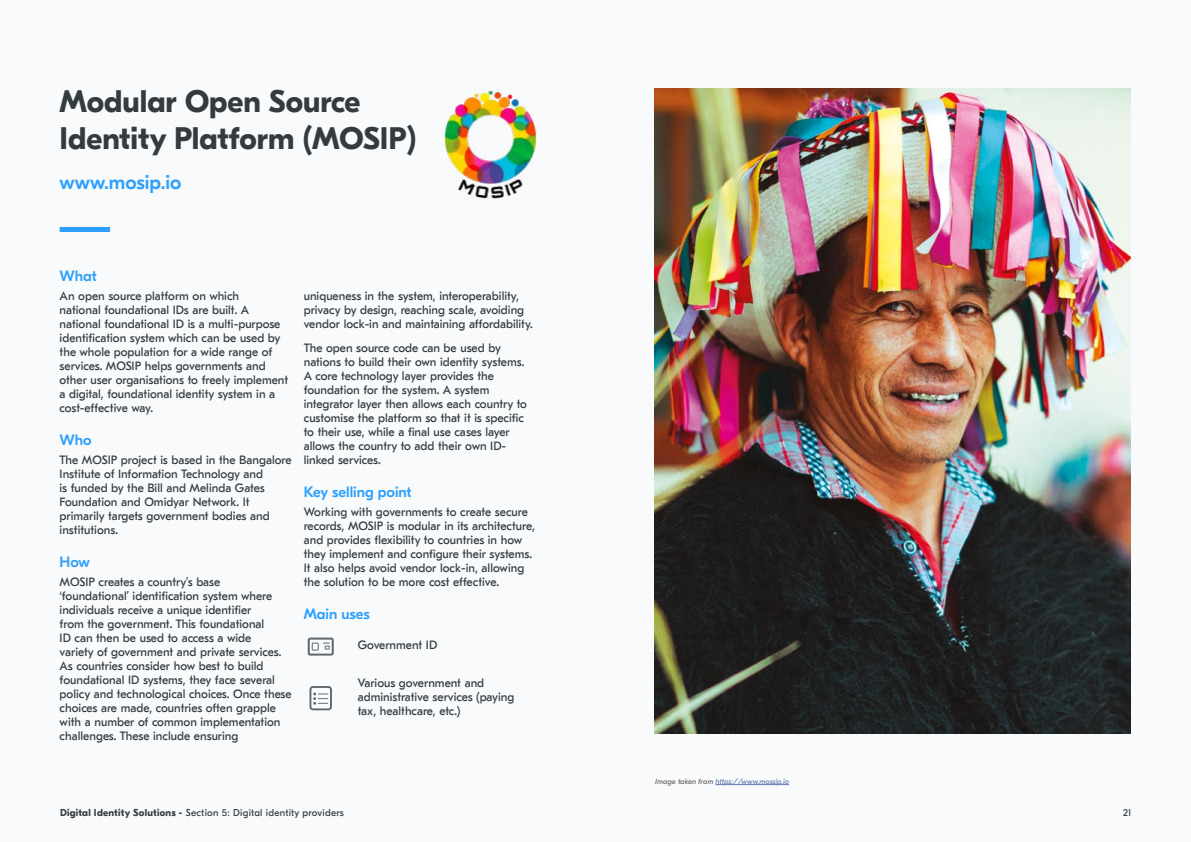
<style>
.page{position:relative;width:1191px;height:842px;background:#fff}
.page>*{position:absolute;margin:0;border:0;box-sizing:border-box;transform-origin:0 0}
.t1{font:700 31px/37.2px "GT Eesti Display";color:#333b40}
.t2{font:500 20px "GT Eesti Display";color:#2d9fff}
.t3{font:500 15px "GT Eesti Display";color:#2d9fff}
.t4{font:12px/14px "GT Eesti Text";color:#333b40}
.t5{font:10px "GT Eesti Display";letter-spacing:.025em;color:#333b40}
.t6{font:italic 7.5px "GT Eesti Display";color:#607cb4}
.s1{color:#646363}
.s2{font-weight:700}
</style>
<div class="page">
<div style="left:0;top:0;width:595px;height:842px;background:#f8fafb"></div>
<div style="left:595px;top:0;width:596px;height:842px;background:#f8fafb"></div>
<div style="left:60px;top:227px;width:50px;height:5px;background:#2d9fff"></div>
<img style="left:654px;top:88px;width:477px;height:646px">
<img style="left:444px;top:91px;width:93px;height:108px">
<hr style="left:715px;top:784px;width:74px;height:1px;background:#607cb4">
<svg style="left:308px;top:638px;width:26px;height:18px"></svg>
<svg style="left:309px;top:686px;width:23px;height:24px"></svg>
<h1 class="t1" style="left:60px;top:84px;width:358px">Modular Open Source<br>Identity Platform (MOSIP)</h1>
<h2 class="t2" style="left:60px;top:172px;width:123px">www.mosip.io</h2>
<p class="t3" style="left:60px;top:267px;width:39px">What</p>
<p class="t4" style="left:60px;top:289px;width:230px">An open source platform on which<br>national foundational IDs are built. A national foundational ID is a multi-purpose identification system which can be used by the whole population for a wide range of services. MOSIP helps governments and other user organisations to freely implement a digital, foundational identity system in a cost-effective way.</p>
<p class="t3" style="left:60px;top:431px;width:33px">Who</p>
<p class="t4" style="left:60px;top:453px;width:233px">The MOSIP project is based in the Bangalore Institute of Information Technology and<br>is funded by the Bill and Melinda Gates Foundation and Omidyar Network. It primarily targets government bodies and institutions.</p>
<p class="t3" style="left:60px;top:553px;width:32px">How</p>
<p class="t4" style="left:60px;top:575px;width:233px">MOSIP creates a country’s base ‘foundational’ identification system where individuals receive a unique identifier<br>from the government. This foundational<br>ID can then be used to access a wide<br>variety of government and private services.<br>As countries consider how best to build foundational ID systems, they face several policy and technological choices. Once these choices are made, countries often grapple with a number of common implementation challenges. These include ensuring</p>
<p class="t4" style="left:304px;top:289px;width:231px">uniqueness in the system, interoperability, privacy by design, reaching scale, avoiding vendor lock-in and maintaining affordability.</p>
<p class="t4" style="left:304px;top:341px;width:225px">The open source code can be used by nations to build their own identity systems.<br>A core technology layer provides the foundation for the system. A system integrator layer then allows each country to customise the platform so that it is specific to their use, while a final use cases layer allows the country to add their own ID&shy;linked services.</p>
<p class="t3" style="left:304px;top:483px;width:109px">Key selling point</p>
<p class="t4" style="left:304px;top:505px;width:233px">Working with governments to create secure records, MOSIP is modular in its architecture, and provides flexibility to countries in how they implement and configure their systems.<br>It also helps avoid vendor lock-in, allowing the solution to be more cost effective.</p>
<p class="t3" style="left:304px;top:605px;width:68px">Main uses</p>
<p class="t4" style="left:358px;top:638px;width:81px">Government ID</p>
<p class="t4" style="left:358px;top:676px;width:158px">Various government and administrative services (paying tax, healthcare, etc.)</p>
<p class="t6" style="left:655px;top:777px;width:135px"><span class="s1">Image taken from</span> https://www.mossip.io</p>
<p class="t5" style="left:60px;top:807px;width:285px"><span class="s2">Digital Identity Solutions -</span> Section 5: Digital identity providers</p>
<p class="t5" style="left:1123px;top:807px;width:10px">21</p>
</div>
